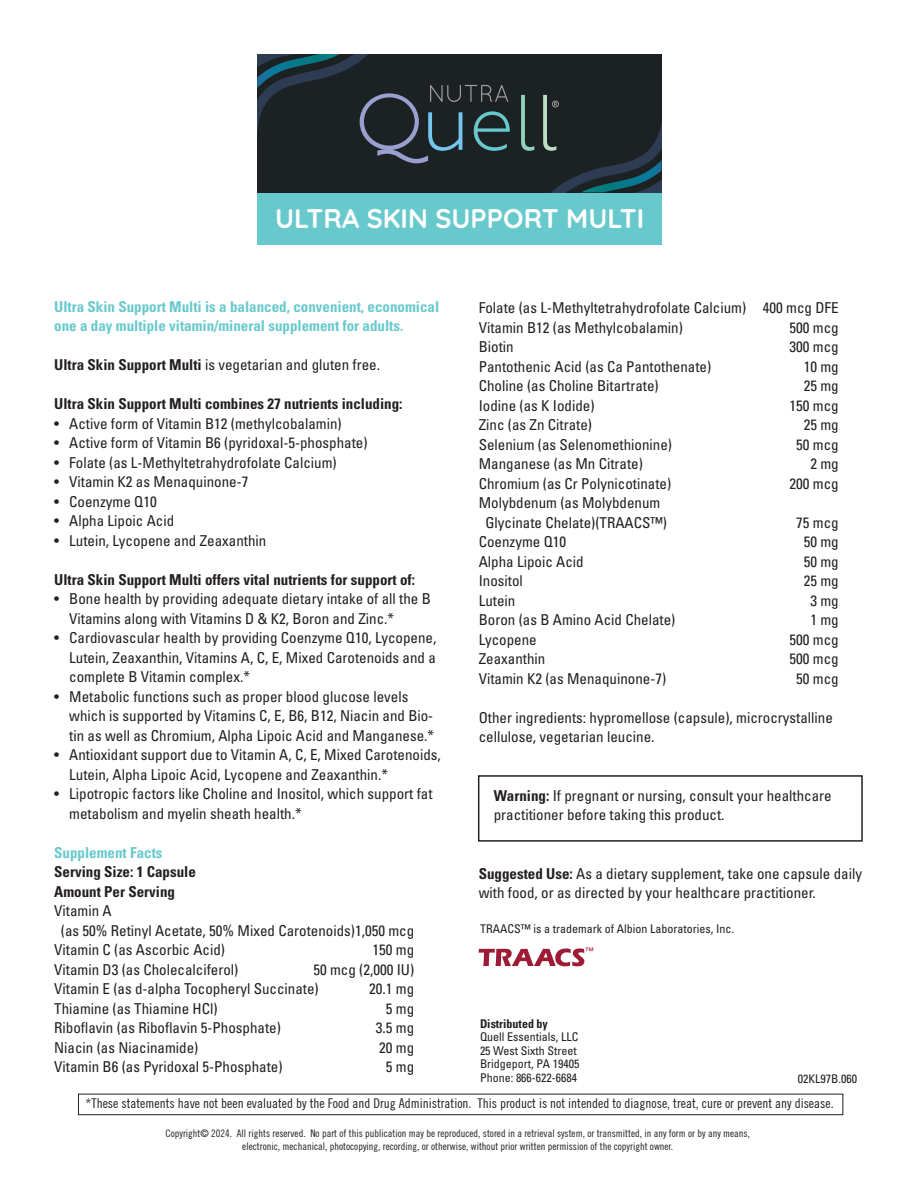
<style>
.page{position:relative;width:918px;height:1188px;background:#fff}
.page>*{position:absolute;margin:0;border:0;box-sizing:border-box;transform-origin:0 0}
.t1{font:300 27px "Quicksand";color:#fff}
.t2{font:condensed 15px/19.5px "Univers LT Std";color:#231f20}
.t3{font:700 condensed 15px/19.5px "Univers LT Std";color:#231f20}
.t4{font:700 condensed 15px/19.5px "Univers LT Std";color:#68c9cc}
.t5{font:condensed 13.5px "Trade Gothic No.18";color:#231f20}
.t6{font:condensed 12px/13.5px "Univers LT Std";color:#231f20}
.t7{font:700 condensed 12px "Univers LT Std";color:#231f20}
.t8{font:condensed 10.5px/12.6px "Trade Gothic No.18";color:#231f20;text-align:center}
.t9{font:9px "Helvetica LT";color:#9e1b35}
.s1{font-weight:700}
</style>
<div class="page">
<div style="left:78px;top:1094px;width:765px;height:21px;border:1px solid #231f20"></div>
<div style="left:478px;top:775px;width:385px;height:67px;border:2px solid #231f20"></div>
<svg style="left:479px;top:949px;width:105px;height:17px"></svg>
<div style="left:257px;top:192px;width:405px;height:53px;background:#68c9cc"></div>
<div style="left:257px;top:54px;width:405px;height:138px;background:#1c2224"></div>
<svg style="left:257px;top:54px;width:253px;height:109px"></svg>
<svg style="left:521px;top:95px;width:141px;height:97px"></svg>
<h1 class="t1" style="left:275px;top:198px;width:371px">ULTRA SKIN SUPPORT MULTI</h1>
<p class="t4" style="left:54px;top:297px;width:386px">Ultra Skin Support Multi is a balanced, convenient, economical one a day multiple vitamin/mineral supplement for adults.</p>
<p class="t2" style="left:54px;top:355px;width:327px"><span class="s1">Ultra Skin Support Multi</span> is vegetarian and gluten free.</p>
<p class="t3" style="left:54px;top:394px;width:350px">Ultra Skin Support Multi combines 27 nutrients including:</p>
<p class="t2" style="left:54px;top:414px;width:289px">• Active form of Vitamin B12 (methylcobalamin)</p>
<p class="t2" style="left:54px;top:433px;width:315px">• Active form of Vitamin B6 (pyridoxal-5-phosphate)</p>
<p class="t2" style="left:54px;top:453px;width:284px">• Folate (as L-Methyltetrahydrofolate Calcium)</p>
<p class="t2" style="left:54px;top:472px;width:196px">• Vitamin K2 as Menaquinone-7</p>
<p class="t2" style="left:54px;top:492px;width:104px">• Coenzyme Q10</p>
<p class="t2" style="left:54px;top:511px;width:121px">• Alpha Lipoic Acid</p>
<p class="t2" style="left:54px;top:531px;width:214px">• Lutein, Lycopene and Zeaxanthin</p>
<p class="t3" style="left:54px;top:570px;width:362px">Ultra Skin Support Multi offers vital nutrients for support of:</p>
<p class="t2" style="left:69px;top:589px;width:363px;text-indent:-15px">• Bone health by providing adequate dietary intake of all the B<br>Vitamins along with Vitamins D &amp; K2, Boron and Zinc.*</p>
<p class="t2" style="left:69px;top:628px;width:369px;text-align:justify;text-indent:-15px">• Cardiovascular health by providing Coenzyme Q10, Lycopene, Lutein, Zeaxanthin, Vitamins A, C, E, Mixed Carotenoids and a complete B Vitamin complex.*</p>
<p class="t2" style="left:69px;top:687px;width:366px;text-indent:-15px">• Metabolic functions such as proper blood glucose levels which is supported by Vitamins C, E, B6, B12, Niacin and Bio&shy;tin as well as Chromium, Alpha Lipoic Acid and Manganese.*</p>
<p class="t2" style="left:69px;top:745px;width:373px;text-indent:-15px">• Antioxidant support due to Vitamin A, C, E, Mixed Carotenoids,<br>Lutein, Alpha Lipoic Acid, Lycopene and Zeaxanthin.*</p>
<p class="t2" style="left:69px;top:784px;width:365px;text-indent:-15px">• Lipotropic factors like Choline and Inositol, which support fat metabolism and myelin sheath health.*</p>
<p class="t4" style="left:54px;top:843px;width:110px">Supplement Facts</p>
<p class="t3" style="left:54px;top:862px;width:143px">Serving Size: 1 Capsule<br>Amount Per Serving</p>
<p class="t2" style="left:54px;top:901px;width:59px">Vitamin A</p>
<p class="t2" style="left:61px;top:921px;width:355px">(as 50% Retinyl Acetate, 50% Mixed Carotenoids)1,050 mcg</p>
<p class="t2" style="left:54px;top:940px;width:172px">Vitamin C (as Ascorbic Acid)</p>
<p class="t2" style="left:373px;top:940px;width:43px">150 mg</p>
<p class="t2" style="left:54px;top:960px;width:186px">Vitamin D3 (as Cholecalciferol)</p>
<p class="t2" style="left:54px;top:960px;width:362px;text-indent:259px">50 mcg (2,000 IU)<br>Vitamin E (as d-alpha Tocopheryl Succinate)</p>
<p class="t2" style="left:369px;top:979px;width:46px">20.1 mg</p>
<p class="t2" style="left:54px;top:999px;width:165px">Thiamine (as Thiamine HCl)</p>
<p class="t2" style="left:386px;top:999px;width:30px">5 mg</p>
<p class="t2" style="left:54px;top:1018px;width:228px">Riboflavin (as Riboflavin 5-Phosphate)</p>
<p class="t2" style="left:376px;top:1018px;width:40px">3.5 mg</p>
<p class="t2" style="left:54px;top:1038px;width:146px">Niacin (as Niacinamide)</p>
<p class="t2" style="left:379px;top:1038px;width:36px">20 mg</p>
<p class="t2" style="left:54px;top:1057px;width:230px">Vitamin B6 (as Pyridoxal 5-Phosphate)</p>
<p class="t2" style="left:386px;top:1057px;width:30px">5 mg</p>
<p class="t2" style="left:479px;top:298px;width:362px">Folate (as L-Methyltetrahydrofolate Calcium) 400 mcg DFE<br>Vitamin B12 (as Methylcobalamin)</p>
<p class="t2" style="left:790px;top:317px;width:51px">500 mcg</p>
<p class="t2" style="left:479px;top:337px;width:36px">Biotin</p>
<p class="t2" style="left:790px;top:337px;width:51px">300 mcg</p>
<p class="t2" style="left:479px;top:356px;width:234px">Pantothenic Acid (as Ca Pantothenate)</p>
<p class="t2" style="left:804px;top:356px;width:36px">10 mg</p>
<p class="t2" style="left:479px;top:376px;width:181px">Choline (as Choline Bitartrate)</p>
<p class="t2" style="left:804px;top:376px;width:36px">25 mg</p>
<p class="t2" style="left:479px;top:395px;width:117px">Iodine (as K Iodide)</p>
<p class="t2" style="left:790px;top:395px;width:51px">150 mcg</p>
<p class="t2" style="left:479px;top:415px;width:115px">Zinc (as Zn Citrate)</p>
<p class="t2" style="left:804px;top:415px;width:36px">25 mg</p>
<p class="t2" style="left:479px;top:434px;width:195px">Selenium (as Selenomethionine)</p>
<p class="t2" style="left:796px;top:434px;width:44px">50 mcg</p>
<p class="t2" style="left:479px;top:454px;width:166px">Manganese (as Mn Citrate)</p>
<p class="t2" style="left:810px;top:454px;width:30px">2 mg</p>
<p class="t2" style="left:479px;top:473px;width:194px">Chromium (as Cr Polynicotinate)</p>
<p class="t2" style="left:790px;top:473px;width:51px">200 mcg</p>
<p class="t2" style="left:479px;top:493px;width:190px;text-align:center">Molybdenum (as Molybdenum<br>Glycinate Chelate)(TRAACS™)</p>
<p class="t2" style="left:796px;top:512px;width:44px">75 mcg</p>
<p class="t2" style="left:479px;top:532px;width:89px">Coenzyme Q10</p>
<p class="t2" style="left:804px;top:532px;width:36px">50 mg</p>
<p class="t2" style="left:479px;top:551px;width:106px">Alpha Lipoic Acid</p>
<p class="t2" style="left:804px;top:551px;width:36px">50 mg</p>
<p class="t2" style="left:479px;top:571px;width:46px">Inositol</p>
<p class="t2" style="left:804px;top:571px;width:36px">25 mg</p>
<p class="t2" style="left:479px;top:590px;width:38px">Lutein</p>
<p class="t2" style="left:810px;top:590px;width:30px">3 mg</p>
<p class="t2" style="left:479px;top:610px;width:198px">Boron (as B Amino Acid Chelate)</p>
<p class="t2" style="left:810px;top:610px;width:30px">1 mg</p>
<p class="t2" style="left:479px;top:629px;width:60px">Lycopene</p>
<p class="t2" style="left:790px;top:629px;width:51px">500 mcg</p>
<p class="t2" style="left:479px;top:649px;width:68px">Zeaxanthin</p>
<p class="t2" style="left:790px;top:649px;width:51px">500 mcg</p>
<p class="t2" style="left:479px;top:668px;width:189px">Vitamin K2 (as Menaquinone-7)</p>
<p class="t2" style="left:796px;top:668px;width:44px">50 mcg</p>
<p class="t2" style="left:479px;top:707px;width:356px">Other ingredients: hypromellose (capsule), microcrystalline cellulose, vegetarian leucine.</p>
<p class="t2" style="left:494px;top:785px;width:339px"><span class="s1">Warning:</span> If pregnant or nursing, consult your healthcare practitioner before taking this product.</p>
<p class="t2" style="left:479px;top:863px;width:385px"><span class="s1">Suggested Use:</span> As a dietary supplement, take one capsule daily with food, or as directed by your healthcare practitioner.</p>
<p class="t6" style="left:480px;top:922px;width:255px">TRAACS™ is a trademark of Albion Laboratories, Inc.</p>
<p class="t9" style="left:585px;top:945px;width:10px">™</p>
<p class="t7" style="left:480px;top:1016px;width:69px">Distributed by</p>
<p class="t6" style="left:480px;top:1030px;width:101px">Quell Essentials, LLC<br>25 West Sixth Street<br>Bridgeport, PA 19405<br>Phone: 866-622-6684</p>
<p class="t6" style="left:798px;top:1072px;width:61px">02KL97B.060</p>
<p class="t5" style="left:86px;top:1095px;width:750px">*These statements have not been evaluated by the Food and Drug Administration. This product is not intended to diagnose, treat, cure or prevent any disease.</p>
<p class="t8" style="left:166px;top:1127px;width:586px">Copyright© 2024. All rights reserved. No part of this publication may be reproduced, stored in a retrieval system, or transmitted, in any form or by any means, electronic, mechanical, photocopying, recording, or otherwise, without prior written permission of the copyright owner.</p>
</div>
